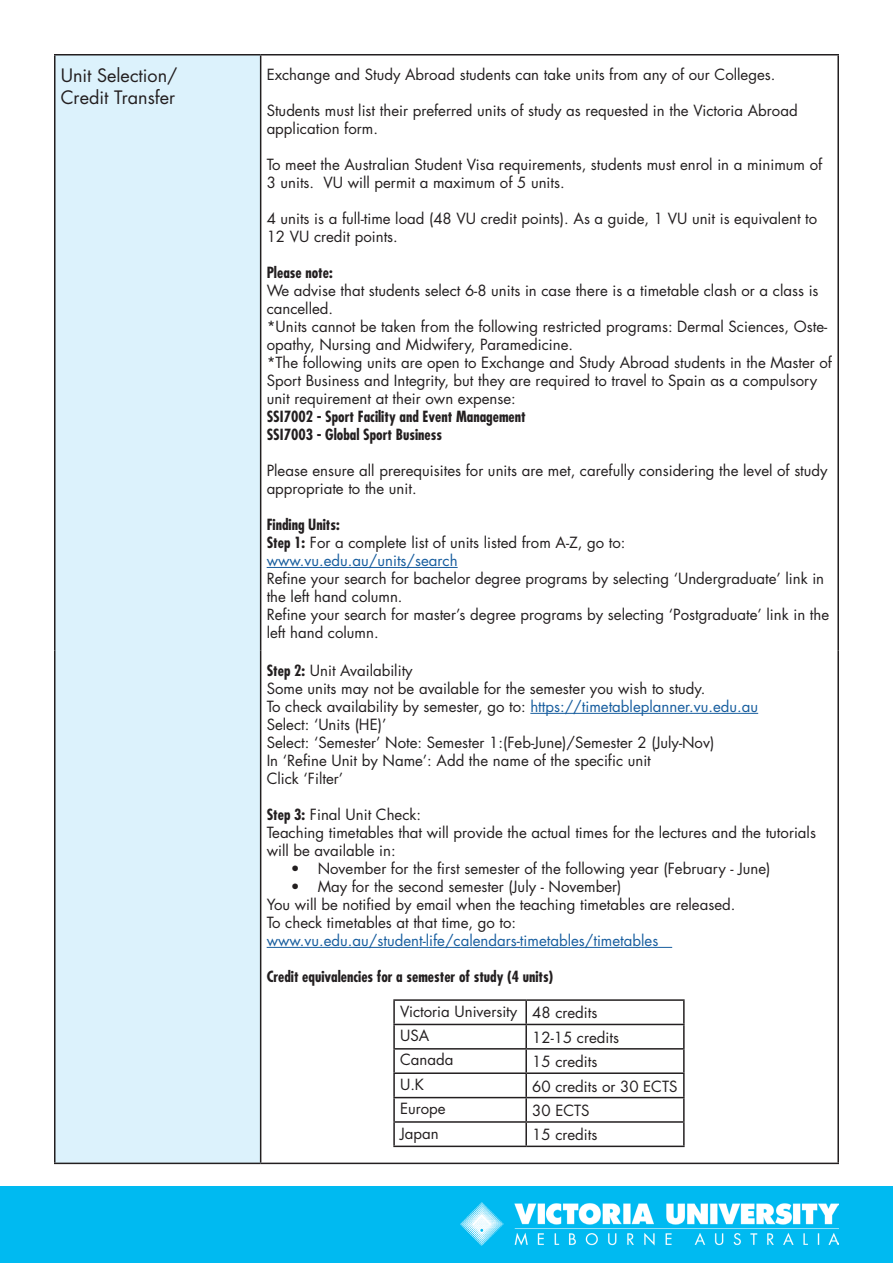
<style>
.page{position:relative;width:893px;height:1263px;background:#fff}
.page>*{position:absolute;margin:0;border:0;box-sizing:border-box;transform-origin:0 0}
.t1{font:18px "Futura LT";color:#231f20}
.t2{font:15px/18px "Futura LT";color:#231f20}
.t3{font:700 condensed 15px "Futura LT";color:#231f20}
.t4{font:15px "Futura LT";color:#175d9e}
.s1{font-weight:700;font-stretch:condensed}
.s2{color:#175d9e}
</style>
<div class="page">
<div style="left:0;top:1186px;width:893px;height:77px;background:#00baf1"></div>
<img style="left:460px;top:1202px;width:379px;height:44px">
<div style="left:56px;top:56px;width:204px;height:1106px;background:#dcf2fc"></div>
<svg style="left:261px;top:56px;width:498px;height:1106px"></svg>
<hr style="left:54px;top:56px;width:2px;height:595px;background:#231f20">
<hr style="left:261px;top:54px;width:578px;height:2px;background:#231f20">
<hr style="left:260px;top:56px;width:1px;height:595px;background:#231f20">
<hr style="left:837px;top:56px;width:2px;height:595px;background:#231f20">
<hr style="left:54px;top:651px;width:2px;height:511px;background:#231f20">
<hr style="left:837px;top:651px;width:2px;height:511px;background:#231f20">
<hr style="left:54px;top:1162px;width:207px;height:2px;background:#231f20">
<hr style="left:261px;top:1162px;width:578px;height:2px;background:#231f20">
<hr style="left:54px;top:54px;width:207px;height:2px;background:#231f20">
<hr style="left:260px;top:651px;width:1px;height:511px;background:#231f20">
<hr style="left:267px;top:567px;width:191px;height:1px;background:#175d9e">
<hr style="left:530px;top:713px;width:228px;height:1px;background:#175d9e">
<hr style="left:267px;top:947px;width:405px;height:1px;background:#175d9e">
<hr style="left:393px;top:999px;width:133px;height:2px;background:#231f20">
<hr style="left:393px;top:1001px;width:2px;height:23px;background:#231f20">
<hr style="left:526px;top:999px;width:159px;height:2px;background:#231f20">
<hr style="left:525px;top:1001px;width:2px;height:23px;background:#231f20">
<hr style="left:683px;top:1001px;width:2px;height:23px;background:#231f20">
<hr style="left:393px;top:1024px;width:133px;height:1px;background:#231f20">
<hr style="left:393px;top:1025px;width:2px;height:23px;background:#231f20">
<hr style="left:526px;top:1024px;width:159px;height:1px;background:#231f20">
<hr style="left:525px;top:1025px;width:2px;height:23px;background:#231f20">
<hr style="left:683px;top:1025px;width:2px;height:23px;background:#231f20">
<hr style="left:393px;top:1048px;width:133px;height:1px;background:#231f20">
<hr style="left:393px;top:1049px;width:2px;height:23px;background:#231f20">
<hr style="left:526px;top:1048px;width:159px;height:1px;background:#231f20">
<hr style="left:525px;top:1049px;width:2px;height:23px;background:#231f20">
<hr style="left:683px;top:1049px;width:2px;height:23px;background:#231f20">
<hr style="left:393px;top:1072px;width:133px;height:2px;background:#231f20">
<hr style="left:393px;top:1074px;width:2px;height:23px;background:#231f20">
<hr style="left:526px;top:1072px;width:159px;height:2px;background:#231f20">
<hr style="left:525px;top:1074px;width:2px;height:23px;background:#231f20">
<hr style="left:683px;top:1074px;width:2px;height:23px;background:#231f20">
<hr style="left:393px;top:1097px;width:133px;height:1px;background:#231f20">
<hr style="left:393px;top:1098px;width:2px;height:23px;background:#231f20">
<hr style="left:526px;top:1097px;width:159px;height:1px;background:#231f20">
<hr style="left:525px;top:1098px;width:2px;height:23px;background:#231f20">
<hr style="left:683px;top:1098px;width:2px;height:23px;background:#231f20">
<hr style="left:393px;top:1121px;width:133px;height:2px;background:#231f20">
<hr style="left:393px;top:1123px;width:2px;height:22px;background:#231f20">
<hr style="left:526px;top:1121px;width:159px;height:2px;background:#231f20">
<hr style="left:525px;top:1123px;width:2px;height:22px;background:#231f20">
<hr style="left:683px;top:1123px;width:2px;height:22px;background:#231f20">
<hr style="left:393px;top:1145px;width:133px;height:2px;background:#231f20">
<hr style="left:526px;top:1145px;width:159px;height:2px;background:#231f20">
<p class="t1" style="left:61px;top:64px;width:118px">Unit Selection/</p>
<p class="t1" style="left:61px;top:86px;width:116px">Credit Transfer</p>
<p class="t2" style="left:267px;top:66px;width:510px">Exchange and Study Abroad students can take units from any of our Colleges.</p>
<p class="t2" style="left:267px;top:102px;width:532px">Students must list their preferred units of study as requested in the Victoria Abroad application form.</p>
<p class="t2" style="left:267px;top:156px;width:557px">To meet the Australian Student Visa requirements, students must enrol in a minimum of<br>3 units. VU will permit a maximum of 5 units.</p>
<p class="t2" style="left:267px;top:210px;width:552px">4 units is a full-time load (48 VU credit points). As a guide, 1 VU unit is equivalent to<br>12 VU credit points.</p>
<p class="t3" style="left:267px;top:263px;width:68px">Please note:</p>
<p class="t2" style="left:267px;top:282px;width:553px">We advise that students select 6-8 units in case there is a timetable clash or a class is cancelled.</p>
<p class="t2" style="left:267px;top:318px;width:562px">*Units cannot be taken from the following restricted programs: Dermal Sciences, Oste&shy;opathy, Nursing and Midwifery, Paramedicine.</p>
<p class="t2" style="left:267px;top:354px;width:567px">*The following units are open to Exchange and Study Abroad students in the Master of<br>Sport Business and Integrity, but they are required to travel to Spain as a compulsory unit requirement at their own expense:</p>
<p class="t3" style="left:267px;top:407px;width:261px">SSI7002 - Sport Facility and Event Management</p>
<p class="t3" style="left:267px;top:425px;width:177px">SSI7003 - Global Sport Business</p>
<p class="t2" style="left:267px;top:462px;width:563px">Please ensure all prerequisites for units are met, carefully considering the level of study appropriate to the unit.</p>
<p class="t3" style="left:267px;top:515px;width:75px">Finding Units:</p>
<p class="t2" style="left:267px;top:534px;width:360px"><span class="s1">Step 1:</span> For a complete list of units listed from A-Z, go to:</p>
<p class="t4" style="left:267px;top:551px;width:192px">www.vu.edu.au/units/search</p>
<p class="t2" style="left:267px;top:570px;width:559px">Refine your search for bachelor degree programs by selecting ‘Undergraduate’ link in the left hand column.</p>
<p class="t2" style="left:267px;top:606px;width:564px">Refine your search for master’s degree programs by selecting ‘Postgraduate’ link in the left hand column.</p>
<p class="t2" style="left:267px;top:661px;width:148px"><span class="s1">Step 2:</span> Unit Availability</p>
<p class="t2" style="left:267px;top:679px;width:440px">Some units may not be available for the semester you wish to study.</p>
<p class="t2" style="left:267px;top:697px;width:493px">To check availability by semester, go to: <span class="s2">https://timetableplanner.vu.edu.au</span></p>
<p class="t2" style="left:267px;top:715px;width:121px">Select: ‘Units (HE)’</p>
<p class="t2" style="left:267px;top:733px;width:449px">Select: ‘Semester’ Note: Semester 1:(Feb-June)/Semester 2 (July-Nov)</p>
<p class="t2" style="left:267px;top:751px;width:386px">In ‘Refine Unit by Name’: Add the name of the specific unit</p>
<p class="t2" style="left:267px;top:769px;width:78px">Click ‘Filter’</p>
<p class="t2" style="left:267px;top:805px;width:156px"><span class="s1">Step 3:</span> Final Unit Check:</p>
<p class="t2" style="left:267px;top:823px;width:551px">Teaching timetables that will provide the actual times for the lectures and the tutorials will be available in:</p>
<p class="t2" style="left:291px;top:859px;width:481px">• November for the first semester of the following year (February - June)</p>
<p class="t2" style="left:291px;top:877px;width:332px">• May for the second semester (July - November)</p>
<p class="t2" style="left:267px;top:895px;width:470px">You will be notified by email when the teaching timetables are released.</p>
<p class="t2" style="left:267px;top:913px;width:251px">To check timetables at that time, go to:</p>
<p class="t4" style="left:267px;top:931px;width:393px">www.vu.edu.au/student-life/calendars-timetables/timetables</p>
<p class="t3" style="left:267px;top:967px;width:288px">Credit equivalencies for a semester of study (4 units)</p>
<p class="t2" style="left:400px;top:1002px;width:119px">Victoria University</p>
<p class="t2" style="left:532px;top:1004px;width:67px">48 credits</p>
<p class="t2" style="left:400px;top:1027px;width:31px">USA</p>
<p class="t2" style="left:532px;top:1028px;width:88px">12-15 credits</p>
<p class="t2" style="left:400px;top:1051px;width:55px">Canada</p>
<p class="t2" style="left:532px;top:1053px;width:67px">15 credits</p>
<p class="t2" style="left:400px;top:1075px;width:26px">U.K</p>
<p class="t2" style="left:532px;top:1077px;width:147px">60 credits or 30 ECTS</p>
<p class="t2" style="left:400px;top:1100px;width:47px">Europe</p>
<p class="t2" style="left:532px;top:1101px;width:59px">30 ECTS</p>
<p class="t2" style="left:400px;top:1124px;width:40px">Japan</p>
<p class="t2" style="left:532px;top:1126px;width:67px">15 credits</p>
</div>
